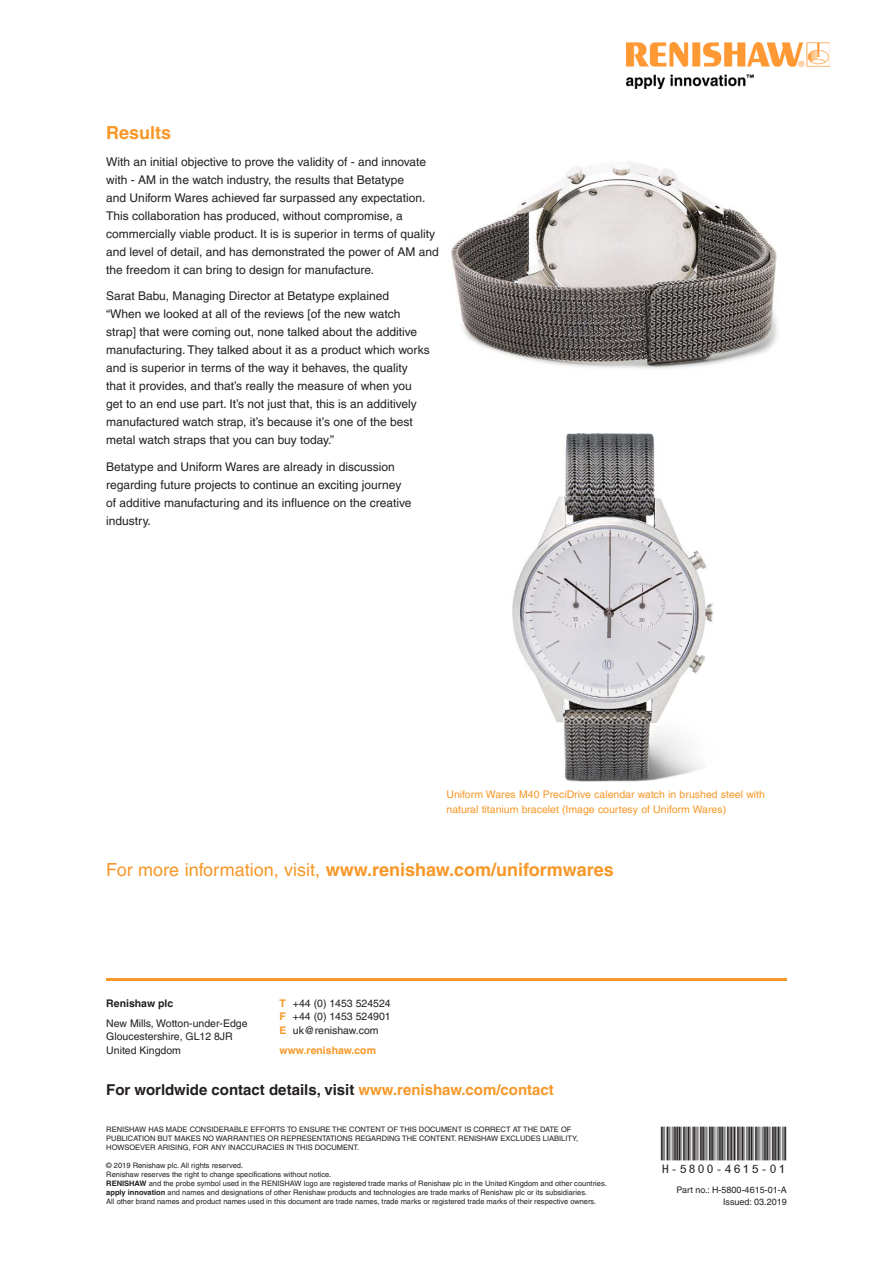
<style>
.page{position:relative;width:893px;height:1263px;background:#fff}
.page>*{position:absolute;margin:0;border:0;box-sizing:border-box;transform-origin:0 0}
.t1{font:48px "MBH16 B";color:#231f20}
.Call_to_action{font:700 18px "Helvetica LT Pro";color:#f79727}
.Main_body_heading_te{font:700 18px "Helvetica LT Pro";color:#f79727}
.t2{font:700 15px "Helvetica LT Pro";color:#231f20}
.Main_body_heading_te-2{font:12px/18px "Helvetica LT Pro";color:#231f20}
.t3{font:10.5px/13.6px "Helvetica LT Pro";color:#231f20;text-align:justify}
.Caption_text_7pt{font:10.5px/15px "Helvetica LT Pro";color:#f79727}
.t4{font:700 10.5px "Helvetica LT Pro";color:#f79727}
.t5{font:700 10.5px "Helvetica LT Pro";color:#231f20}
.t6{font:9px/12px "Helvetica LT Pro";color:#231f20;text-align:right}
.t7{font:7.5px/9px "Helvetica LT Pro";color:#231f20}
.s1{font-weight:400}
.s2{font-weight:700;color:#f79727}
.s3{color:#f79727}
.s4{font-weight:700}
</style>
<div class="page">
<img style="left:626px;top:43px;width:203px;height:46px">
<hr style="left:106px;top:978px;width:681px;height:2px;background:#f79727">
<img style="left:452px;top:162px;width:326px;height:207px">
<img style="left:512px;top:434px;width:201px;height:348px">
<p class="Main_body_heading_te" style="left:106px;top:122px;width:67px">Results</p>
<p class="Main_body_heading_te-2" style="left:106px;top:153px;width:334px">With an initial objective to prove the validity of - and innovate with - AM in the watch industry, the results that Betatype<br>and Uniform Wares achieved far surpassed any expectation.<br>This collaboration has produced, without compromise, a commercially viable product. It is is superior in terms of quality and level of detail, and has demonstrated the power of AM and the freedom it can bring to design for manufacture.</p>
<p class="Main_body_heading_te-2" style="left:106px;top:287px;width:325px">Sarat Babu, Managing Director at Betatype explained<br>“When we looked at all of the reviews [of the new watch strap] that were coming out, none talked about the additive manufacturing. They talked about it as a product which works and is superior in terms of the way it behaves, the quality that it provides, and that’s really the measure of when you get to an end use part. It’s not just that, this is an additively manufactured watch strap, it’s because it’s one of the best metal watch straps that you can buy today.”</p>
<p class="Main_body_heading_te-2" style="left:106px;top:458px;width:307px">Betatype and Uniform Wares are already in discussion regarding future projects to continue an exciting journey of additive manufacturing and its influence on the creative industry.</p>
<p class="Caption_text_7pt" style="left:446px;top:787px;width:320px">Uniform Wares M40 PreciDrive calendar watch in brushed steel with natural titanium bracelet (Image courtesy of Uniform Wares)</p>
<p class="Call_to_action" style="left:106px;top:858px;width:509px"><span class="s1">For more information, visit,</span> www.renishaw.com/uniformwares</p>
<p class="t5" style="left:106px;top:997px;width:68px">Renishaw plc</p>
<p class="t3" style="left:106px;top:1017px;width:143px;text-align:left">New Mills, Wotton-under-Edge<br>Gloucestershire, GL12 8JR<br>United Kingdom</p>
<p class="t3" style="left:280px;top:996px;width:113px"><span class="s2">T</span> +44 (0) 1453 524524<br><span class="s2">F</span> +44 (0) 1453 524901<br><span class="s2">E</span> uk@renishaw.com</p>
<p class="t4" style="left:280px;top:1044px;width:98px">www.renishaw.com</p>
<p class="t2" style="left:106px;top:1081px;width:449px">For worldwide contact details, visit <span class="s3">www.renishaw.com/contact</span></p>
<p class="t7" style="left:106px;top:1125px;width:473px">RENISHAW HAS MADE CONSIDERABLE EFFORTS TO ENSURE THE CONTENT OF THIS DOCUMENT IS CORRECT AT THE DATE OF<br>PUBLICATION BUT MAKES NO WARRANTIES OR REPRESENTATIONS REGARDING THE CONTENT. RENISHAW EXCLUDES LIABILITY,<br>HOWSOEVER ARISING, FOR ANY INACCURACIES IN THIS DOCUMENT.</p>
<p class="t7" style="left:106px;top:1161px;width:502px">© 2019 Renishaw plc. All rights reserved.<br>Renishaw reserves the right to change specifications without notice.<br><span class="s4">RENISHAW</span> and the probe symbol used in the RENISHAW logo are registered trade marks of Renishaw plc in the United Kingdom and other countries. <span class="s4">apply innovation</span> and names and designations of other Renishaw products and technologies are trade marks of Renishaw plc or its subsidiaries.<br>All other brand names and product names used in this document are trade names, trade marks or registered trade marks of their respective owners.</p>
<h1 class="t1" style="left:661px;top:1128px;width:127px">H-5800-4615-01</h1>
<p class="t6" style="left:676px;top:1183px;width:112px">Part no.: H-5800-4615-01-A<br>Issued: 03.2019</p>
</div>
